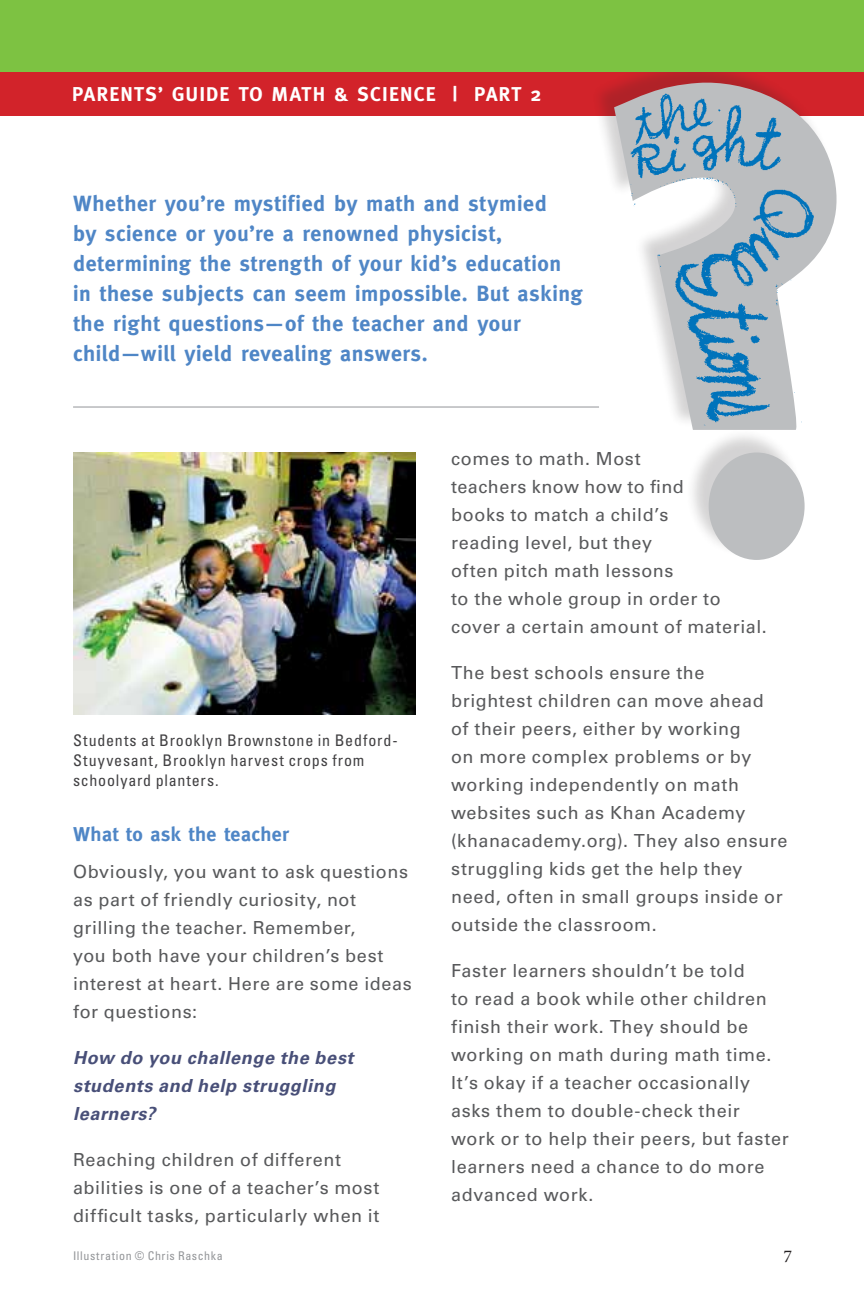
<style>
.page{position:relative;width:864px;height:1296px;background:#fff}
.page>*{position:absolute;margin:0;border:0;box-sizing:border-box;transform-origin:0 0}
.t1{font:700 22px/30px "Meta";letter-spacing:.025em;color:#4f86c6}
.t2{font:700 20px "Meta";letter-spacing:.06em;color:#fff}
.t3{font:700 20px "Meta";letter-spacing:.02em;color:#4f86c6}
.t4{font:18px/28px "Univers LT Std";letter-spacing:.035em;color:#58595b}
.t5{font:italic 700 18px/28px "Univers LT Std";letter-spacing:.035em;color:#484f78}
.t6{font:18px "Minion Pro";color:#231f20}
.t7{font:condensed 16px/20px "Univers LT Std";letter-spacing:.05em;color:#414042}
.t8{font:condensed 12px "Univers LT Std";letter-spacing:.05em;color:#939598}
</style>
<div class="page">
<div style="left:0;top:72px;width:864px;height:43px;background:#d2232a"></div>
<img style="left:73px;top:452px;width:342px;height:263px">
<div style="left:591px;top:59px;width:244px;height:369px;background:#231f20;opacity:.2"></div>
<svg style="left:614px;top:80px;width:236px;height:349px"></svg>
<div style="left:685px;top:429px;width:118px;height:128px;background:#231f20;opacity:.2"></div>
<div style="left:709px;top:453px;width:96px;height:107px;background:#bcbec0;border-radius:50%"></div>
<img style="left:624px;top:86px;width:196px;height:340px">
<div style="left:0;top:0;width:864px;height:72px;background:#7dc242"></div>
<hr style="left:73px;top:407px;width:526px;height:1px;background:#939598">
<p class="t2" style="left:72px;top:83px;width:471px">PARENTS’ GUIDE TO MATH &amp; SCIENCE | PART 2</p>
<p class="t1" style="left:73px;top:189px;width:511px">Whether you’re mystified by math and stymied<br>by science or you’re a renowned physicist, determining the strength of your kid’s education in these subjects can seem impossible. But asking the right questions—of the teacher and your child—will yield revealing answers.</p>
<p class="t7" style="left:73px;top:730px;width:326px">Students at Brooklyn Brownstone in Bedford-<br>Stuyvesant, Brooklyn harvest crops from schoolyard planters.</p>
<p class="t3" style="left:73px;top:823px;width:217px">What to ask the teacher</p>
<p class="t4" style="left:73px;top:858px;width:340px">Obviously, you want to ask questions as part of friendly curiosity, not grilling the teacher. Remember,<br>you both have your children’s best interest at heart. Here are some ideas for questions:</p>
<p class="t5" style="left:73px;top:1044px;width:282px">How do you challenge the best students and help struggling learners?</p>
<p class="t4" style="left:73px;top:1146px;width:308px">Reaching children of different abilities is one of a teacher’s most difficult tasks, particularly when it</p>
<p class="t8" style="left:73px;top:1248px;width:151px">Illustration © Chris Raschka</p>
<p class="t4" style="left:451px;top:445px;width:317px">comes to math. Most<br>teachers know how to find<br>books to match a child’s<br>reading level, but they<br>often pitch math lessons<br>to the whole group in order to cover a certain amount of material.</p>
<p class="t4" style="left:451px;top:659px;width:338px">The best schools ensure the brightest children can move ahead<br>of their peers, either by working<br>on more complex problems or by working independently on math websites such as Khan Academy (khanacademy.org). They also ensure struggling kids get the help they need, often in small groups inside or outside the classroom.</p>
<p class="t4" style="left:451px;top:957px;width:339px">Faster learners shouldn’t be told<br>to read a book while other children finish their work. They should be working on math during math time.<br>It’s okay if a teacher occasionally asks them to double-check their<br>work or to help their peers, but faster learners need a chance to do more advanced work.</p>
<p class="t6" style="left:783px;top:1244px;width:10px">7</p>
</div>
